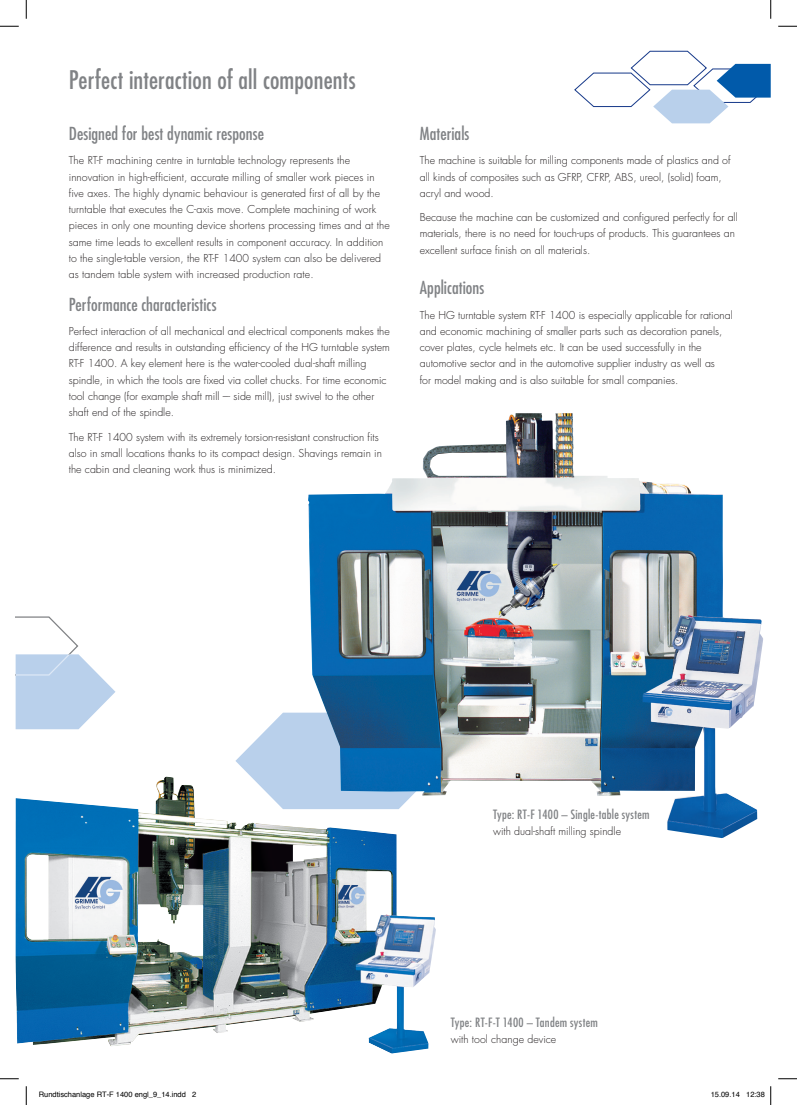
<style>
.page{position:relative;width:797px;height:1105px;background:#fff}
.page>*{position:absolute;margin:0;border:0;box-sizing:border-box;transform-origin:0 0}
.t1{font:condensed 25px "Futura Std";letter-spacing:.005em;color:#808285}
.Fließtext{font:condensed 17.5px "Futura Std";letter-spacing:.005em;color:#808285}
.Fließtext-2{font:condensed 12.5px "Futura Std";letter-spacing:.02em;color:#808285}
.Fließtext-3{font:300 10.62px/16.2px "Futura Std";color:#231f20}
.t2{font:7.5px "Helvetica";color:#000}
</style>
<div class="page">
<svg style="left:16px;top:616px;width:99px;height:113px"></svg>
<svg style="left:574px;top:50px;width:196px;height:73px"></svg>
<svg style="left:235px;top:713px;width:73px;height:64px"></svg>
<img style="left:16px;top:777px;width:420px;height:276px">
<img style="left:308px;top:413px;width:455px;height:425px">
<svg style="left:0;top:25px;width:19px;height:2px"></svg>
<svg style="left:778px;top:25px;width:19px;height:2px"></svg>
<svg style="left:0;top:1078px;width:19px;height:1px"></svg>
<svg style="left:778px;top:1078px;width:19px;height:1px"></svg>
<svg style="left:25px;top:0;width:2px;height:19px"></svg>
<svg style="left:25px;top:1086px;width:2px;height:19px"></svg>
<svg style="left:770px;top:0;width:1px;height:19px"></svg>
<svg style="left:770px;top:1086px;width:1px;height:19px"></svg>
<p class="t1" style="left:69px;top:65px;width:288px">Perfect interaction of all components</p>
<p class="Fließtext" style="left:69px;top:123px;width:197px">Designed for best dynamic response</p>
<p class="Fließtext-3" style="left:69px;top:153px;width:322px">The RT-F machining centre in turntable technology represents the innovation in high-efficient, accurate milling of smaller work pieces in five axes. The highly dynamic behaviour is generated first of all by the turntable that executes the C-axis move. Complete machining of work pieces in only one mounting device shortens processing times and at the same time leads to excellent results in component accuracy. In addition to the single-table version, the RT-F 1400 system can also be delivered as tandem table system with increased production rate.</p>
<p class="Fließtext" style="left:69px;top:294px;width:149px">Performance characteristics</p>
<p class="Fließtext-3" style="left:69px;top:323px;width:322px">Perfect interaction of all mechanical and electrical components makes the difference and results in outstanding efficiency of the HG turntable system RT-F 1400. A key element here is the water-cooled dual-shaft milling spindle, in which the tools are fixed via collet chucks. For time economic tool change (for example shaft mill –- side mill), just swivel to the other shaft end of the spindle.</p>
<p class="Fließtext-3" style="left:69px;top:429px;width:314px">The RT-F 1400 system with its extremely torsion-resistant construction fits also in small locations thanks to its compact design. Shavings remain in the cabin and cleaning work thus is minimized.</p>
<p class="Fließtext" style="left:420px;top:123px;width:51px">Materials</p>
<p class="Fließtext-3" style="left:420px;top:153px;width:312px">The machine is suitable for milling components made of plastics and of all kinds of composites such as GFRP, CFRP, ABS, ureol, (solid) foam, acryl and wood.</p>
<p class="Fließtext-3" style="left:420px;top:209px;width:319px">Because the machine can be customized and configured perfectly for all materials, there is no need for touch-ups of products. This guarantees an excellent surface finish on all materials.</p>
<p class="Fließtext" style="left:420px;top:277px;width:66px">Applications</p>
<p class="Fließtext-3" style="left:420px;top:307px;width:314px">The HG turntable system RT-F 1400 is especially applicable for rational and economic machining of smaller parts such as decoration panels, cover plates, cycle helmets etc. It can be used successfully in the automotive sector and in the automotive supplier industry as well as<br>for model making and is also suitable for small companies.</p>
<p class="Fließtext-2" style="left:493px;top:806px;width:158px">Type: RT-F 1400 – Single-table system</p>
<p class="Fließtext-3" style="left:493px;top:823px;width:129px">with dual-shaft milling spindle</p>
<p class="Fließtext-2" style="left:451px;top:1015px;width:149px">Type: RT-F-T 1400 – Tandem system</p>
<p class="Fließtext-3" style="left:451px;top:1031px;width:107px">with tool change device</p>
<p class="t2" style="left:39px;top:1089px;width:159px">Rundtischanlage RT-F 1400 engl_9_14.indd 2</p>
<p class="t2" style="left:710px;top:1089px;width:56px">15.09.14 12:38</p>
</div>
